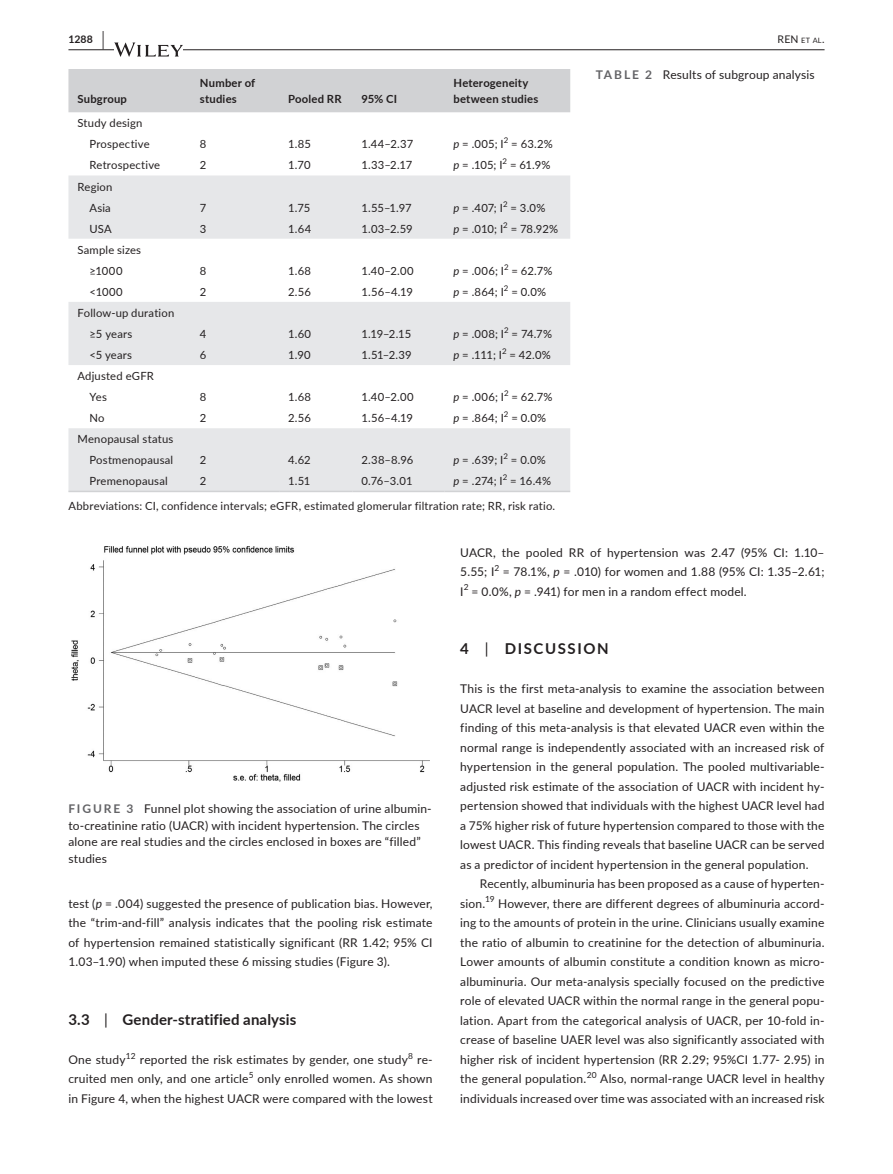
<style>
.page{position:relative;width:893px;height:1174px;background:#fff}
.page>*{position:absolute;margin:0;border:0;box-sizing:border-box;transform-origin:0 0}
.t1{font:700 15px "Lato";letter-spacing:.01em;color:#231f20}
.t2{font:700 15px "Lato";letter-spacing:.11em;color:#231f20}
.t3{font:12px/19.5px "Lato";letter-spacing:.015em;color:#231f20;text-align:justify}
.t4{font:11.25px/21px "Lato";letter-spacing:.015em;color:#231f20}
.t5{font:700 11.25px/15.8px "Lato";letter-spacing:.02em;color:#231f20}
.t6{font:10.5px "Lato";color:#231f20}
.t7{font:700 10.5px "Lato";color:#231f20}
.t8{font:8.4px "Lato";color:#231f20}
.t9{font:7.8px "Lato";color:#231f20}
.s1{font-size:19.5px}
.s2{font-size:7.35px}
.s3{font-style:italic}
.s4{font-weight:700;color:#636366}
.s5{font-weight:400}
</style>
<div class="page">
<hr style="left:68px;top:49px;width:756px;height:1px;background:#231f20">
<svg style="left:114px;top:42px;width:69px;height:15px"></svg>
<div style="left:68px;top:69px;width:502px;height:43px;background:#d1d2d4"></div>
<svg style="left:68px;top:175px;width:502px;height:316px;fill:#e6e7e9"></svg>
<hr style="left:68px;top:491px;width:123px;height:1px;background:#d1d2d4">
<hr style="left:191px;top:491px;width:88px;height:1px;background:#d1d2d4">
<hr style="left:279px;top:491px;width:73px;height:1px;background:#d1d2d4">
<hr style="left:352px;top:491px;width:92px;height:1px;background:#d1d2d4">
<hr style="left:444px;top:491px;width:126px;height:1px;background:#d1d2d4">
<img style="left:72px;top:547px;width:357px;height:234px">
<p class="t7" style="left:68px;top:31px;width:37px">1288 <span class="s1">|</span></p>
<p class="t6" style="left:777px;top:31px;width:48px">REN <span class="s2">et al</span>.</p>
<p class="t5" style="left:77px;top:91px;width:51px">Subgroup</p>
<p class="t4" style="left:89px;top:112px;width:62px;text-indent:-12px">Study design<br>Prospective</p>
<p class="t5" style="left:200px;top:75px;width:57px">Number of studies</p>
<p class="t5" style="left:288px;top:91px;width:55px">Pooled RR</p>
<p class="t5" style="left:361px;top:91px;width:37px">95% CI</p>
<p class="t5" style="left:453px;top:75px;width:86px">Heterogeneity between studies</p>
<p class="t4" style="left:200px;top:133px;width:8px">8</p>
<p class="t4" style="left:288px;top:133px;width:24px">1.85</p>
<p class="t4" style="left:361px;top:133px;width:53px">1.44–2.37</p>
<p class="t4" style="left:453px;top:133px;width:52px"><span class="s3">p</span> = .005; I</p>
<p class="t9" style="left:504px;top:135px;width:6px">2</p>
<p class="t4" style="left:511px;top:133px;width:43px">= 63.2%</p>
<p class="t4" style="left:89px;top:154px;width:72px">Retrospective</p>
<p class="t4" style="left:200px;top:154px;width:8px">2</p>
<p class="t4" style="left:288px;top:154px;width:24px">1.70</p>
<p class="t4" style="left:361px;top:154px;width:52px">1.33–2.17</p>
<p class="t4" style="left:453px;top:154px;width:51px"><span class="s3">p</span> = .105; I</p>
<p class="t9" style="left:503px;top:156px;width:6px">2</p>
<p class="t4" style="left:510px;top:154px;width:42px">= 61.9%</p>
<p class="t4" style="left:77px;top:175px;width:36px;text-align:right">Region<br>Asia</p>
<p class="t4" style="left:200px;top:196px;width:8px">7</p>
<p class="t4" style="left:288px;top:196px;width:24px">1.75</p>
<p class="t4" style="left:361px;top:196px;width:52px">1.55–1.97</p>
<p class="t4" style="left:453px;top:196px;width:51px"><span class="s3">p</span> = .407; I</p>
<p class="t9" style="left:503px;top:198px;width:6px">2</p>
<p class="t4" style="left:510px;top:196px;width:36px">= 3.0%</p>
<p class="t4" style="left:89px;top:218px;width:24px">USA</p>
<p class="t4" style="left:200px;top:218px;width:8px">3</p>
<p class="t4" style="left:288px;top:218px;width:25px">1.64</p>
<p class="t4" style="left:361px;top:218px;width:53px">1.03–2.59</p>
<p class="t4" style="left:453px;top:218px;width:51px"><span class="s3">p</span> = .010; I</p>
<p class="t9" style="left:503px;top:219px;width:6px">2</p>
<p class="t4" style="left:511px;top:218px;width:49px">= 78.92%</p>
<p class="t4" style="left:77px;top:239px;width:65px;text-align:center">Sample sizes ≥1000</p>
<p class="t4" style="left:200px;top:260px;width:8px">8</p>
<p class="t4" style="left:288px;top:260px;width:24px">1.68</p>
<p class="t4" style="left:361px;top:260px;width:54px">1.40–2.00</p>
<p class="t4" style="left:453px;top:260px;width:52px"><span class="s3">p</span> = .006; I</p>
<p class="t9" style="left:504px;top:261px;width:6px">2</p>
<p class="t4" style="left:511px;top:260px;width:43px">= 62.7%</p>
<p class="t4" style="left:89px;top:281px;width:35px">&lt;1000</p>
<p class="t4" style="left:200px;top:281px;width:8px">2</p>
<p class="t4" style="left:288px;top:281px;width:24px">2.56</p>
<p class="t4" style="left:361px;top:281px;width:53px">1.56–4.19</p>
<p class="t4" style="left:453px;top:281px;width:52px"><span class="s3">p</span> = .864; I</p>
<p class="t9" style="left:504px;top:282px;width:6px">2</p>
<p class="t4" style="left:511px;top:281px;width:36px">= 0.0%</p>
<p class="t4" style="left:89px;top:302px;width:86px;text-indent:-12px">Follow-up duration ≥5 years</p>
<p class="t4" style="left:200px;top:323px;width:8px">4</p>
<p class="t4" style="left:288px;top:323px;width:24px">1.60</p>
<p class="t4" style="left:361px;top:323px;width:51px">1.19–2.15</p>
<p class="t4" style="left:453px;top:323px;width:52px"><span class="s3">p</span> = .008; I</p>
<p class="t9" style="left:504px;top:324px;width:6px">2</p>
<p class="t4" style="left:512px;top:323px;width:42px">= 74.7%</p>
<p class="t4" style="left:89px;top:344px;width:44px">&lt;5 years</p>
<p class="t4" style="left:200px;top:344px;width:8px">6</p>
<p class="t4" style="left:288px;top:344px;width:24px">1.90</p>
<p class="t4" style="left:361px;top:344px;width:52px">1.51–2.39</p>
<p class="t4" style="left:453px;top:344px;width:50px"><span class="s3">p</span> = .111; I</p>
<p class="t9" style="left:502px;top:345px;width:6px">2</p>
<p class="t4" style="left:510px;top:344px;width:43px">= 42.0%</p>
<p class="t4" style="left:89px;top:365px;width:66px;text-indent:-12px">Adjusted eGFR<br>Yes</p>
<p class="t4" style="left:200px;top:386px;width:8px">8</p>
<p class="t4" style="left:288px;top:386px;width:24px">1.68</p>
<p class="t4" style="left:361px;top:386px;width:54px">1.40–2.00</p>
<p class="t4" style="left:453px;top:386px;width:52px"><span class="s3">p</span> = .006; I</p>
<p class="t9" style="left:504px;top:388px;width:6px">2</p>
<p class="t4" style="left:511px;top:386px;width:43px">= 62.7%</p>
<p class="t4" style="left:89px;top:407px;width:17px">No</p>
<p class="t4" style="left:200px;top:407px;width:8px">2</p>
<p class="t4" style="left:288px;top:407px;width:24px">2.56</p>
<p class="t4" style="left:361px;top:407px;width:53px">1.56–4.19</p>
<p class="t4" style="left:453px;top:407px;width:52px"><span class="s3">p</span> = .864; I</p>
<p class="t9" style="left:504px;top:409px;width:6px">2</p>
<p class="t4" style="left:511px;top:407px;width:36px">= 0.0%</p>
<p class="t4" style="left:77px;top:428px;width:97px;text-align:right">Menopausal status<br>Postmenopausal</p>
<p class="t4" style="left:200px;top:449px;width:8px">2</p>
<p class="t4" style="left:288px;top:449px;width:24px">4.62</p>
<p class="t4" style="left:361px;top:449px;width:53px">2.38–8.96</p>
<p class="t4" style="left:453px;top:449px;width:52px"><span class="s3">p</span> = .639; I</p>
<p class="t9" style="left:503px;top:451px;width:6px">2</p>
<p class="t4" style="left:511px;top:449px;width:36px">= 0.0%</p>
<p class="t4" style="left:89px;top:470px;width:80px">Premenopausal</p>
<p class="t4" style="left:200px;top:470px;width:8px">2</p>
<p class="t4" style="left:288px;top:470px;width:24px">1.51</p>
<p class="t4" style="left:361px;top:470px;width:53px">0.76–3.01</p>
<p class="t4" style="left:453px;top:470px;width:51px"><span class="s3">p</span> = .274; I</p>
<p class="t9" style="left:503px;top:472px;width:6px">2</p>
<p class="t4" style="left:510px;top:470px;width:42px">= 16.4%</p>
<p class="t4" style="left:68px;top:495px;width:488px">Abbreviations: CI, confidence intervals; eGFR, estimated glomerular filtration rate; RR, risk ratio.</p>
<p class="t3" style="left:596px;top:64px;width:220px"><span class="s4">TABLE 2</span> Results of subgroup analysis</p>
<p class="t3" style="left:460px;top:542px;width:366px">UACR, the pooled RR of hypertension was 2.47 (95% CI: 1.10–<br>5.55; I</p>
<p class="t8" style="left:494px;top:562px;width:6px">2</p>
<p class="t3" style="left:503px;top:561px;width:323px">= 78.1%, <span class="s3">p</span> = .010) for women and 1.88 (95% CI: 1.35–2.61;</p>
<p class="t3" style="left:68px;top:800px;width:365px;line-height:16.5px;text-align:left"><span class="s4">FIGURE 3</span> Funnel plot showing the association of urine albumin&shy;to-creatinine ratio (UACR) with incident hypertension. The circles alone are real studies and the circles enclosed in boxes are “filled” studies</p>
<p class="t3" style="left:68px;top:893px;width:366px">test (<span class="s3">p</span> = .004) suggested the presence of publication bias. However, the “trim-and-fill” analysis indicates that the pooling risk estimate of hypertension remained statistically significant (RR 1.42; 95% CI 1.03–1.90) when imputed these 6 missing studies (Figure 3).</p>
<p class="t1" style="left:68px;top:1008px;width:229px">3.3 <span class="s5">|</span> Gender-stratified analysis</p>
<p class="t3" style="left:68px;top:1049px;width:366px">One study<sup>12</sup> reported the risk estimates by gender, one study<sup>8</sup> re&shy;cruited men only, and one article<sup>5</sup> only enrolled women. As shown in Figure 4, when the highest UACR were compared with the lowest</p>
<p class="t3" style="left:460px;top:581px;width:5px">I</p>
<p class="t8" style="left:464px;top:581px;width:6px">2</p>
<p class="t3" style="left:472px;top:581px;width:277px">= 0.0%, <span class="s3">p</span> = .941) for men in a random effect model.</p>
<p class="t2" style="left:460px;top:638px;width:150px">4 <span class="s5">|</span> DISCUSSION</p>
<p class="t3" style="left:460px;top:678px;width:366px">This is the first meta-analysis to examine the association between UACR level at baseline and development of hypertension. The main finding of this meta-analysis is that elevated UACR even within the normal range is independently associated with an increased risk of hypertension in the general population. The pooled multivariable&shy;adjusted risk estimate of the association of UACR with incident hy&shy;pertension showed that individuals with the highest UACR level had a 75% higher risk of future hypertension compared to those with the lowest UACR. This finding reveals that baseline UACR can be served as a predictor of incident hypertension in the general population.</p>
<p class="t3" style="left:460px;top:873px;width:366px;text-indent:20px">Recently, albuminuria has been proposed as a cause of hyperten&shy;sion.<sup>19</sup> However, there are different degrees of albuminuria accord&shy;ing to the amounts of protein in the urine. Clinicians usually examine the ratio of albumin to creatinine for the detection of albuminuria.<br>Lower amounts of albumin constitute a condition known as micro&shy;albuminuria. Our meta-analysis specially focused on the predictive role of elevated UACR within the normal range in the general popu&shy;lation. Apart from the categorical analysis of UACR, per 10-fold in&shy;crease of baseline UAER level was also significantly associated with higher risk of incident hypertension (RR 2.29; 95%CI 1.77- 2.95) in the general population.<sup>20</sup> Also, normal-range UACR level in healthy individuals increased over time was associated with an increased risk</p>
</div>
